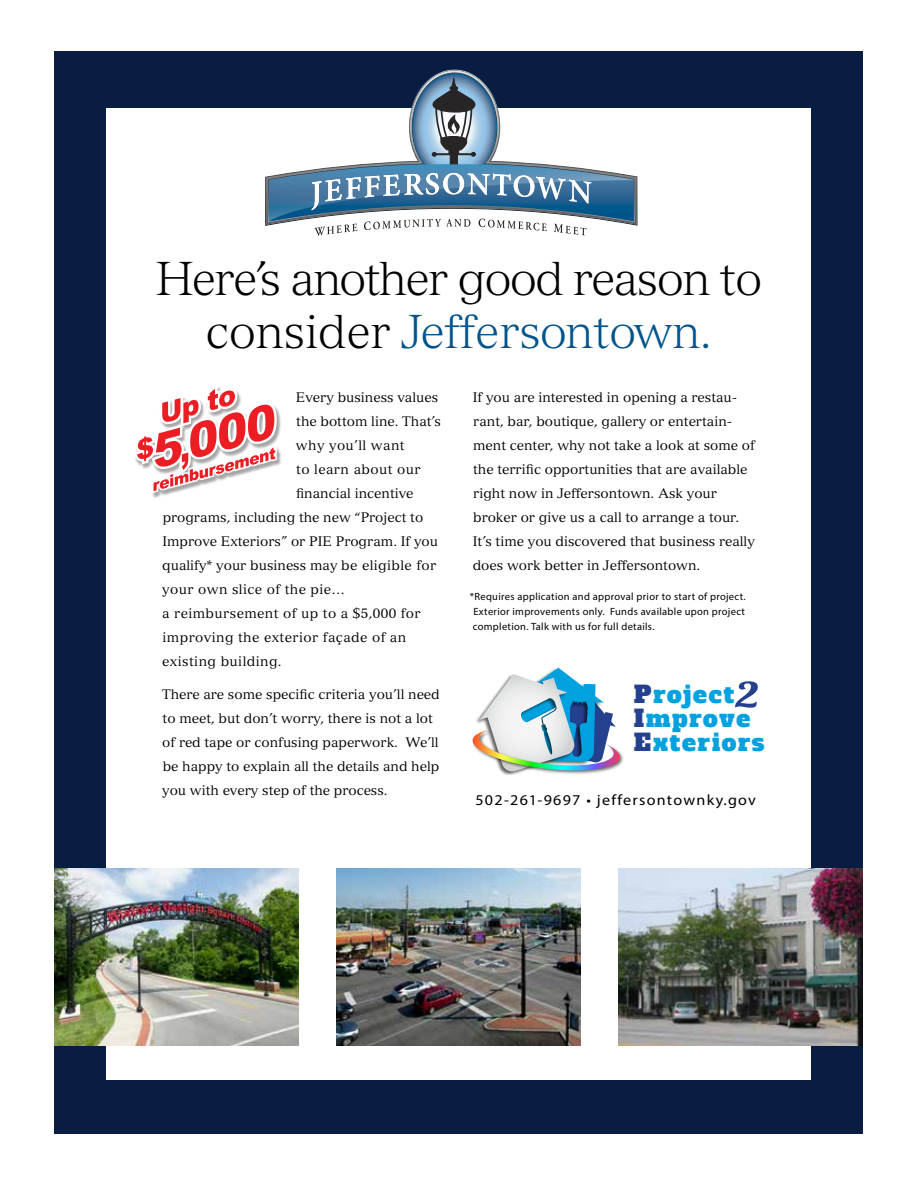
<style>
.page{position:relative;width:918px;height:1188px;background:#fff}
.page>*{position:absolute;margin:0;border:0;box-sizing:border-box;transform-origin:0 0}
.t1{font:300 46.5px/52.5px "Versailles";letter-spacing:-.03em;color:#000;text-align:center}
.t2{font:23.55px/24.2px "Alfa Slab One";letter-spacing:.08em;color:#00a1df}
.t3{font:15px "Myriad Pro";letter-spacing:.08em;color:#000;scale:1.07 1}
.t4{font:13.5px/24px "Versailles";color:#000}
.t5{font:13.5px "Versailles";letter-spacing:.03em;color:#000}
.t6{font:10.5px/15px "Myriad Pro";letter-spacing:.03em;color:#000;text-align:justify}
.s1{color:#00548b}
.s2{color:#25408f}
</style>
<div class="page">
<div style="left:54px;top:52px;width:809px;height:1082px;background:#091d42"></div>
<div style="left:107px;top:108px;width:704px;height:972px;background:#fff"></div>
<img style="left:54px;top:869px;width:244px;height:176px">
<img style="left:336px;top:869px;width:245px;height:176px">
<img style="left:618px;top:869px;width:245px;height:176px">
<svg style="left:266px;top:71px;width:371px;height:154px"></svg>
<svg style="left:269px;top:73px;width:365px;height:163px"></svg>
<div style="left:135px;top:385px;width:147px;height:114px;background:#000;opacity:.35"></div>
<svg style="left:135px;top:385px;width:144px;height:114px"></svg>
<img style="left:503px;top:752px;width:121px;height:23px">
<img style="left:472px;top:668px;width:148px;height:105px">
<svg style="left:735px;top:681px;width:23px;height:27px"></svg>
<h1 class="t1" style="left:156px;top:252px;width:608px">Here’s another good reason to consider <span class="s1">Jeffersontown.</span></h1>
<p class="t4" style="left:296px;top:385px;width:144px">Every business values</p>
<p class="t4" style="left:296px;top:409px;width:146px">the bottom line. That’s</p>
<p class="t5" style="left:296px;top:437px;width:110px">why you’ll want</p>
<p class="t5" style="left:296px;top:461px;width:126px">to learn about our</p>
<p class="t4" style="left:296px;top:481px;width:119px">financial incentive</p>
<p class="t4" style="left:163px;top:505px;width:262px">programs, including the new “Project to</p>
<p class="t4" style="left:162px;top:529px;width:277px">Improve Exteriors” or PIE Program. If you</p>
<p class="t4" style="left:162px;top:553px;width:276px">qualify* your business may be eligible for</p>
<p class="t5" style="left:162px;top:581px;width:184px">your own slice of the pie…</p>
<p class="t5" style="left:162px;top:605px;width:260px">a reimbursement of up to a $5,000 for</p>
<p class="t5" style="left:163px;top:629px;width:245px">improving the exterior façade of an</p>
<p class="t5" style="left:162px;top:653px;width:121px">existing building.</p>
<p class="t4" style="left:162px;top:682px;width:279px">There are some specific criteria you’ll need to meet, but don’t worry, there is not a lot of red tape or confusing paperwork. We’ll be happy to explain all the details and help you with every step of the process.</p>
<p class="t4" style="left:473px;top:385px;width:284px">If you are interested in opening a restau&shy;rant, bar, boutique, gallery or entertain&shy;ment center, why not take a look at some of the terrific opportunities that are available right now in Jeffersontown. Ask your broker or give us a call to arrange a tour.<br>It’s time you discovered that business really does work better in Jeffersontown.</p>
<p class="t6" style="left:470px;top:589px;width:277px">*Requires application and approval prior to start of project.<br>Exterior improvements only. Funds available upon project completion. Talk with us for full details.</p>
<h2 class="t2" style="left:634px;top:683px;width:132px"><span class="s2">P</span>roject<br><span class="s2">I</span>mprove<br><span class="s2">E</span>xteriors</h2>
<p class="t3" style="left:475px;top:790px;width:264px">502-261-9697 • jeffersontownky.gov</p>
</div>
